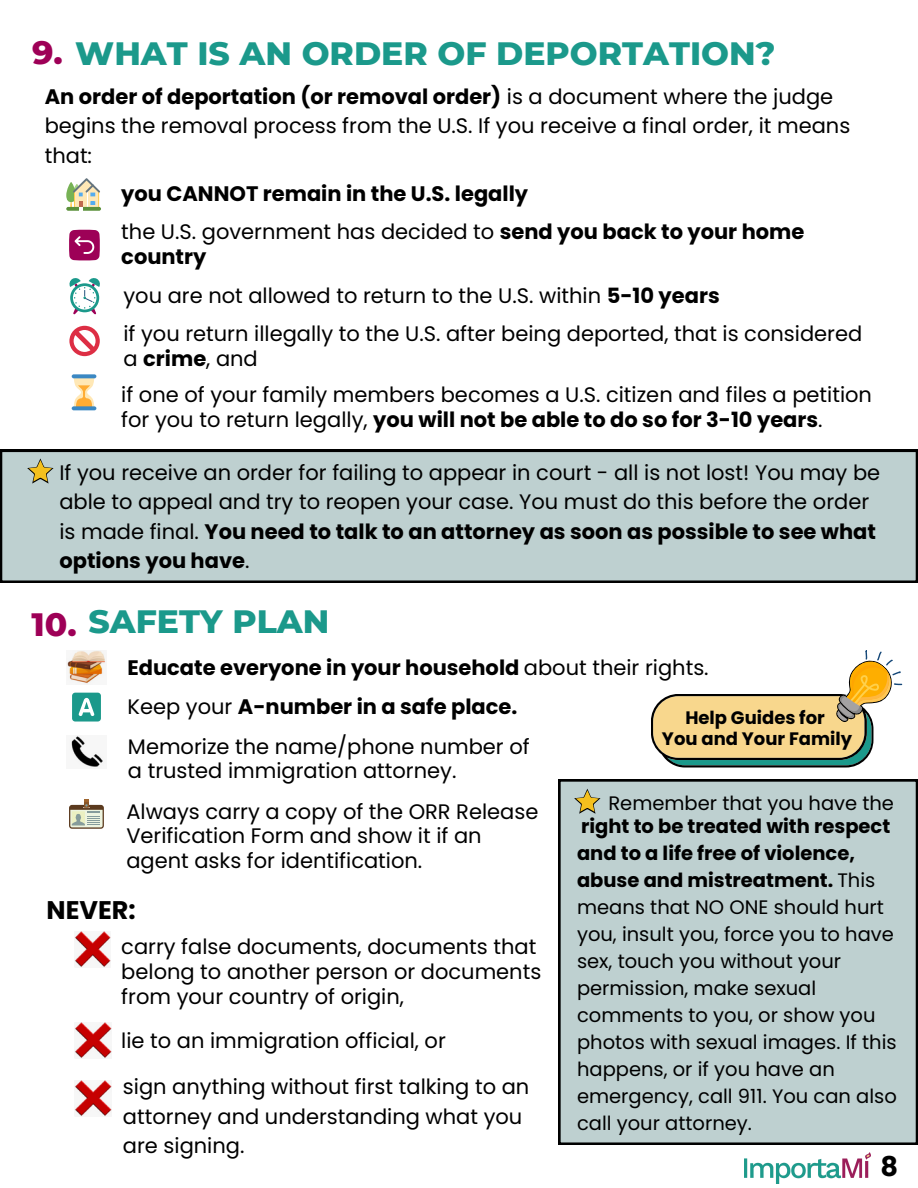
<style>
.page{position:relative;width:918px;height:1188px;background:#fff}
.page>*{position:absolute;margin:0;border:0;box-sizing:border-box;transform-origin:0 0}
.t1{font:800 33px "Montserrat";color:#1b998b}
.t2{font:800 33px "Montserrat";color:#9e0057}
.t3{font:700 27.3px "Poppins";color:#000}
.t4{font:700 25.5px "Poppins";color:#000}
.t5{font:21px/24.8px "Poppins";color:#000}
.t6{font:700 21px "Poppins";color:#000}
.t7{font:19.5px/27px "Poppins";color:#000}
.t8{font:700 18px "Poppins";color:#000}
.s1{color:#9e0057}
.s2{font-weight:700}
.s3{font-weight:400}
</style>
<div class="page">
<div style="left:0;top:450px;width:918px;height:133px;background:#bed0d0"></div>
<svg style="left:27px;top:458px;width:26px;height:25px"></svg>
<hr style="left:66px;top:207px;width:35px;height:4px;background:#679848;border-radius:2px">
<svg style="left:66px;top:178px;width:34px;height:33px"></svg>
<svg style="left:69px;top:230px;width:31px;height:31px"></svg>
<svg style="left:69px;top:278px;width:31px;height:36px"></svg>
<svg style="left:69px;top:326px;width:31px;height:30px"></svg>
<svg style="left:74px;top:378px;width:20px;height:28px"></svg>
<svg style="left:72px;top:406px;width:24px;height:4px"></svg>
<svg style="left:72px;top:374px;width:24px;height:4px"></svg>
<svg style="left:651px;top:650px;width:252px;height:118px"></svg>
<img style="left:67px;top:651px;width:39px;height:33px">
<img style="left:75px;top:932px;width:36px;height:36px">
<div style="left:72px;top:693px;width:29px;height:29px;background:#1b998b;border-radius:3px"></div>
<svg style="left:79px;top:698px;width:15px;height:18px"></svg>
<svg style="left:69px;top:799px;width:35px;height:30px"></svg>
<img style="left:70px;top:736px;width:33px;height:32px">
<div style="left:558px;top:779px;width:360px;height:366px;background:#bed0d0"></div>
<svg style="left:574px;top:789px;width:26px;height:24px"></svg>
<img style="left:75px;top:1023px;width:37px;height:36px">
<img style="left:75px;top:1081px;width:37px;height:36px">
<img style="left:744px;top:1152px;width:126px;height:32px">
<p class="t1" style="left:32px;top:33px;width:745px"><span class="s1">9.</span> WHAT IS AN ORDER OF DEPORTATION?</p>
<p class="t5" style="left:45px;top:82px;width:807px;line-height:29.2px"><span class="s2">An order of deportation (or removal order)</span> is a document where the judge begins the removal process from the U.S. If you receive a final order, it means that:</p>
<p class="t6" style="left:121px;top:179px;width:408px">you CANNOT remain in the U.S. legally</p>
<h5 class="t5" style="left:121px;top:220px;width:685px">the U.S. government has decided to <span class="s2">send you back to your home country</span></h5>
<p class="t5" style="left:123px;top:283px;width:598px">you are not allowed to return to the U.S. within <span class="s2">5-10 years</span></p>
<h5 class="t5" style="left:123px;top:321px;width:740px">if you return illegally to the U.S. after being deported, that is considered a <span class="s2">crime</span>, and</h5>
<h5 class="t5" style="left:121px;top:382px;width:752px">if one of your family members becomes a U.S. citizen and files a petition for you to return legally, <span class="s2">you will not be able to do so for 3-10 years</span>.</h5>
<h2 class="t5" style="left:59px;top:458px;width:822px;line-height:29.2px">If you receive an order for failing to appear in court - all is not lost! You may be able to appeal and try to reopen your case. You must do this before the order is made final. <span class="s2">You need to talk to an attorney as soon as possible to see what options you have</span>.</h2>
<h1 class="t1" style="left:88px;top:601px;width:243px">SAFETY PLAN</h1>
<h5 class="t6" style="left:127px;top:653px;width:583px">Educate everyone in your household <span class="s3">about their rights.</span></h5>
<p class="t8" style="left:685px;top:705px;width:141px">Help Guides for</p>
<h4 class="t8" style="left:662px;top:726px;width:192px">You and Your Family</h4>
<h1 class="t2" style="left:32px;top:604px;width:47px">10.</h1>
<h2 class="t6" style="left:127px;top:692px;width:391px"><span class="s3">Keep your</span> A-number in a safe place.</h2>
<p class="t5" style="left:128px;top:734px;width:403px">Memorize the name/phone number of a trusted immigration attorney.</p>
<p class="t5" style="left:126px;top:799px;width:414px">Always carry a copy of the ORR Release<br>Verification Form and show it if an agent asks for identification.</p>
<p class="t4" style="left:47px;top:893px;width:91px">NEVER:</p>
<p class="t7" style="left:608px;top:790px;width:287px">Remember that you have the</p>
<p class="t7" style="left:577px;top:812px;width:321px"><span class="s2">right to be treated with respect and to a life free of violence, abuse and mistreatment.</span> This means that NO ONE should hurt you, insult you, force you to have sex, touch you without your permission, make sexual comments to you, or show you photos with sexual images. If this happens, or if you have an emergency, call 911. You can also call your attorney.</p>
<p class="t3" style="left:880px;top:1148px;width:19px">8</p>
<p class="t5" style="left:121px;top:934px;width:422px">carry false documents, documents that belong to another person or documents from your country of origin,</p>
<h5 class="t5" style="left:121px;top:1028px;width:326px">lie to an immigration official, or</h5>
<p class="t5" style="left:123px;top:1072px;width:408px;line-height:29.2px">sign anything without first talking to an attorney and understanding what you are signing.</p>
</div>
